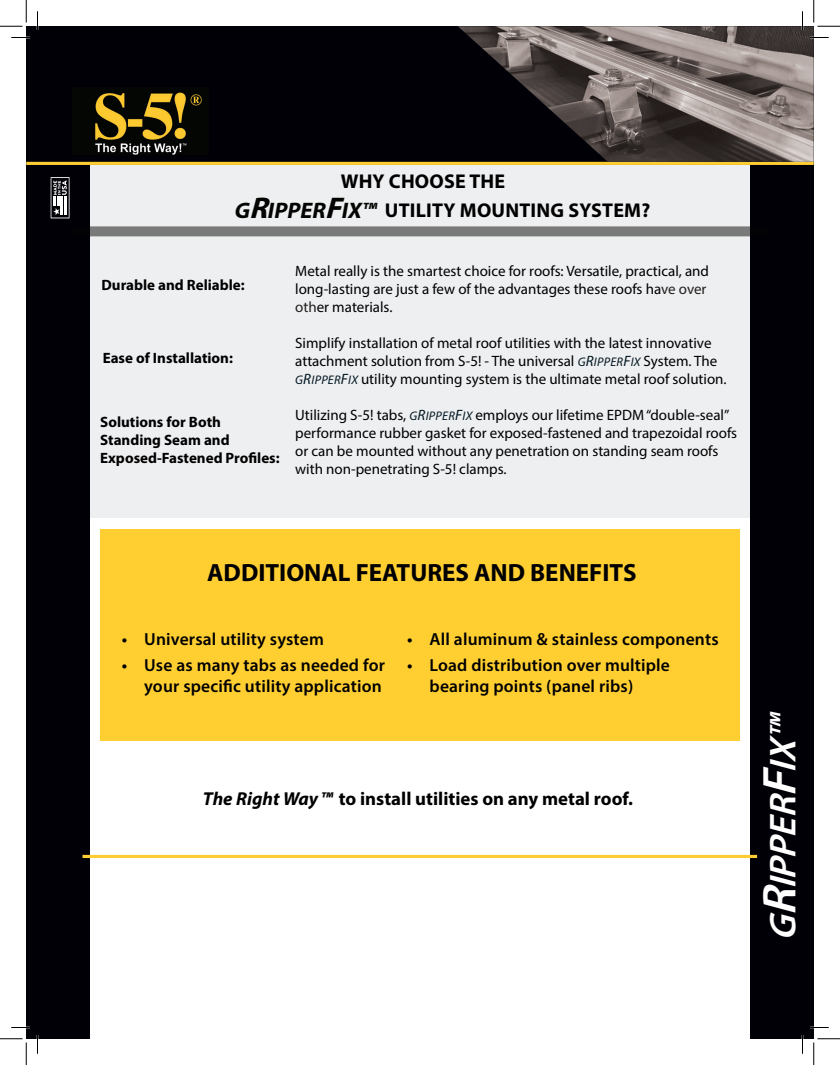
<style>
.page{position:relative;width:840px;height:1065px;background:#fff}
.page>*{position:absolute;margin:0;border:0;box-sizing:border-box;transform-origin:0 0}
.t1{font:italic 600 37.5px "Myriad Pro";color:#fff}
.t2{font:700 25px "Myriad Pro";color:#000001}
.t3{font:italic 700 22.5px "Myriad Pro";color:#040503}
.t4{font:700 20px/29.6px "Myriad Pro";letter-spacing:.01em;color:#000001}
.t5{font:700 18.75px "Myriad Pro";color:#000001}
.t6{font:600 17.5px/21px "Myriad Pro";letter-spacing:.01em;color:#000001}
.t7{font:15px/18px "Myriad Pro";color:#000001}
.t8{font:700 15px/18px "Myriad Pro";color:#000001}
.s1{font-size:30px}
.s2{color:#231f20}
.s3{font-style:italic;font-size:12.5px;color:#011622}
.s4{font-style:italic;color:#011622}
.s5{font-style:italic}
.s6{font-size:47.5px}
</style>
<div class="page">
<div style="left:90px;top:82px;width:660px;height:436px;background:#eeeff0"></div>
<div style="left:100px;top:529px;width:639px;height:211px;background:#ffcf32"></div>
<div style="left:750px;top:26px;width:64px;height:1013px;background:#010007"></div>
<div style="left:26px;top:26px;width:64px;height:1013px;background:#010007"></div>
<div style="left:26px;top:26px;width:784px;height:139px;background:#010007"></div>
<hr style="left:26px;top:162px;width:788px;height:3px;background:#fecd33">
<img style="left:458px;top:26px;width:356px;height:136px">
<img style="left:95px;top:92px;width:107px;height:63px">
<hr style="left:82px;top:855px;width:675px;height:3px;background:#fecd33">
<div style="left:71px;top:226px;width:698px;height:10px;background:#797a79"></div>
<svg style="left:51px;top:177px;width:19px;height:41px"></svg>
<svg style="left:11px;top:37px;width:15px;height:1px"></svg>
<svg style="left:810px;top:37px;width:19px;height:1px"></svg>
<svg style="left:11px;top:1027px;width:15px;height:1px"></svg>
<svg style="left:814px;top:1027px;width:15px;height:1px"></svg>
<svg style="left:37px;top:11px;width:1px;height:15px"></svg>
<svg style="left:37px;top:1039px;width:1px;height:15px"></svg>
<svg style="left:802px;top:11px;width:1px;height:19px"></svg>
<svg style="left:802px;top:1039px;width:1px;height:15px"></svg>
<svg style="left:0;top:0;width:27px;height:27px"></svg>
<svg style="left:0;top:1039px;width:27px;height:26px"></svg>
<svg style="left:814px;top:0;width:26px;height:27px"></svg>
<svg style="left:814px;top:1039px;width:26px;height:26px"></svg>
<h3 class="t4" style="left:385px;top:165px;width:267px;text-indent:-44px">WHY CHOOSE THE<br>UTILITY MOUNTING SYSTEM?</h3>
<h3 class="t3" style="left:234px;top:196px;width:148px">G<span class="s1">R</span>IPPER<span class="s1">F</span>IX™</h3>
<p class="t8" style="left:101px;top:275px;width:145px">Durable and Reliable:</p>
<p class="t8" style="left:103px;top:349px;width:132px">Ease of Installation:</p>
<p class="t8" style="left:100px;top:413px;width:181px">Solutions for Both<br>Standing Seam and<br>Exposed-Fastened Profiles:</p>
<p class="t7" style="left:295px;top:261px;width:415px">Metal really is the smartest choice for roofs: Versatile, practical, and long-lasting are just a few of the advantages these roofs ha<span class="s2">ve over oth</span>er materials.</p>
<p class="t7" style="left:295px;top:333px;width:433px">Simplify installation of metal roof utilities with the latest innovative attachment solution from S-5! - The universal <span class="s3">G</span><span class="s4">R</span><span class="s3">IPPER</span><span class="s4">F</span><span class="s3">IX</span> System. The<br><span class="s3">G</span><span class="s4">R</span><span class="s3">IPPER</span><span class="s4">F</span><span class="s3">IX</span> utility mounting system is the ultimate metal roof solution.</p>
<p class="t7" style="left:295px;top:405px;width:444px">Utilizing S-5! tabs, <span class="s3">G</span><span class="s4">R</span><span class="s3">IPPER</span><span class="s4">F</span><span class="s3">IX</span> employs our lifetime EPDM “double-seal” performance rubber gasket for exposed-fastened and trapezoidal roofs or can be mounted without any penetration on standing seam roofs with non-penetrating S-5! clamps.</p>
<h2 class="t2" style="left:207px;top:557px;width:431px">ADDITIONAL FEATURES AND BENEFITS</h2>
<p class="t6" style="left:122px;top:628px;width:204px">• Universal utility system</p>
<p class="t6" style="left:122px;top:655px;width:265px;text-align:right">• Use as many tabs as needed for your specific utility application</p>
<p class="t6" style="left:407px;top:628px;width:313px">• All aluminum &amp; stainless components</p>
<p class="t6" style="left:430px;top:655px;width:242px;text-indent:-23px">• Load distribution over multiple bearing points (panel ribs)</p>
<p class="t5" style="left:203px;top:786px;width:432px"><span class="s5">The Right Way™</span> to install utilities on any metal roof.</p>
<h1 class="t1" style="left:759px;top:941px;width:238px;rotate:-90deg">G<span class="s6">R</span>IPPER<span class="s6">F</span>IX™</h1>
</div>
